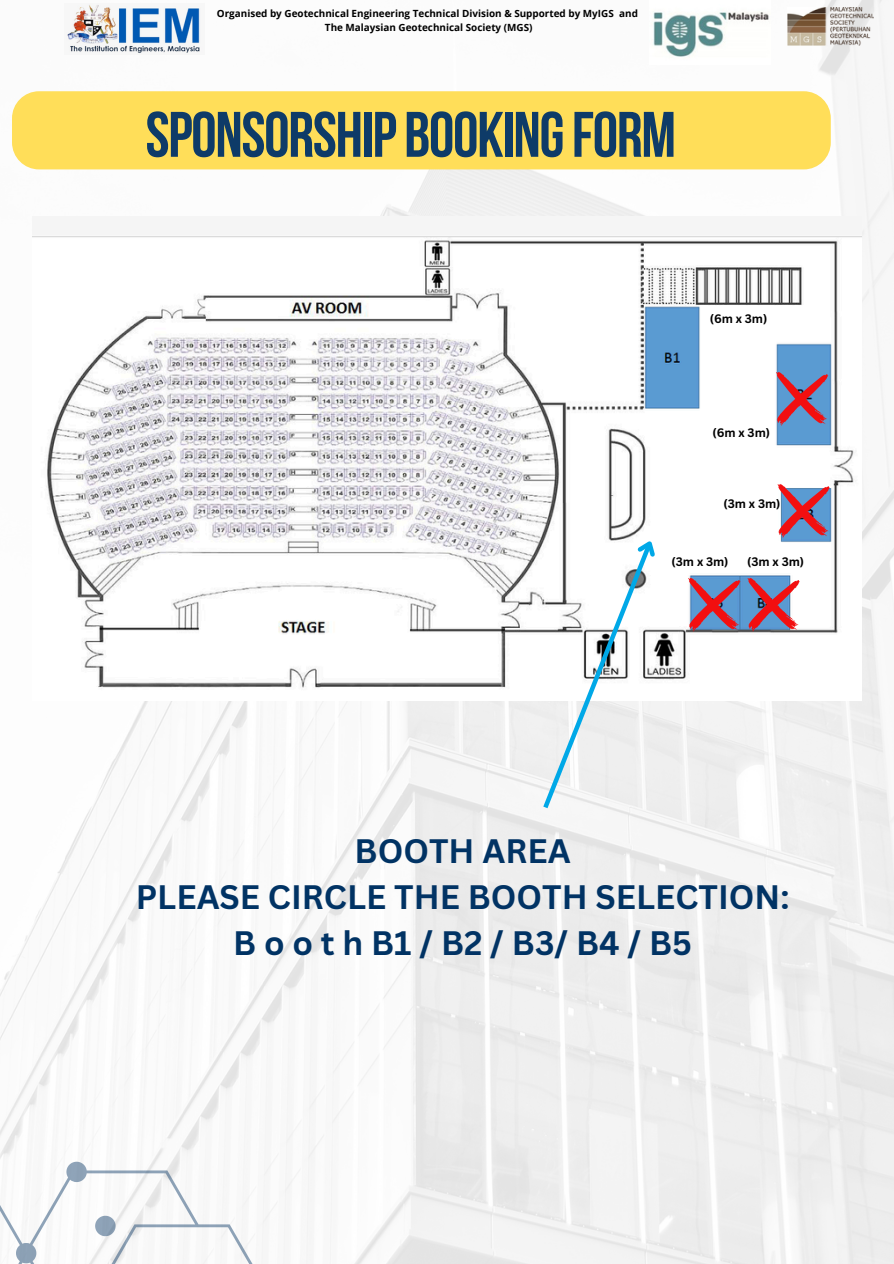
<style>
.page{position:relative;width:894px;height:1264px;background:#fff}
.page>*{position:absolute;margin:0;border:0;box-sizing:border-box;transform-origin:0 0}
.t1{font:64.2px "Bebas Neue Cyrillic";letter-spacing:-.02em;color:#0e3b68}
.t2{font:700 33px/46.2px "Canva Sans";color:#013364;text-align:center}
.t3{font:700 12px "Canva Sans";color:#000}
.t4{font:700 9.9px "Open Sans";color:#000}
</style>
<div class="page">
<img style="left:4px;top:0;width:889px;height:1263px">
<svg style="left:0;top:979px;width:417px;height:284px"></svg>
<svg style="left:95px;top:1215px;width:21px;height:21px"></svg>
<img style="left:65px;top:3px;width:139px;height:52px">
<div style="left:12px;top:91px;width:818px;height:78px;background:#ffde59;border-radius:27px"></div>
<img style="left:649px;top:0;width:121px;height:65px">
<img style="left:33px;top:216px;width:828px;height:484px">
<svg style="left:539px;top:532px;width:125px;height:281px"></svg>
<img style="left:787px;top:7px;width:86px;height:39px">
<svg style="left:687px;top:577px;width:53px;height:55px"></svg>
<svg style="left:777px;top:483px;width:53px;height:55px"></svg>
<svg style="left:775px;top:371px;width:53px;height:55px"></svg>
<svg style="left:747px;top:577px;width:53px;height:55px"></svg>
<h3 class="t4" style="left:217px;top:7px;width:422px">Organised by Geotechnical Engineering Technical Division &amp; Supported by MyIGS and</h3>
<h3 class="t4" style="left:325px;top:20px;width:209px">The Malaysian Geotechnical Society (MGS)</h3>
<p class="t1" style="left:145px;top:109px;width:532px">SPONSORSHIP BOOKINGFORM</p>
<p class="t3" style="left:709px;top:310px;width:59px">(6m x 3m)</p>
<p class="t3" style="left:712px;top:424px;width:59px">(6m x 3m)</p>
<p class="t3" style="left:723px;top:495px;width:58px">(3m x 3m)</p>
<h1 class="t3" style="left:671px;top:553px;width:58px">(3m x 3m)</h1>
<p class="t3" style="left:747px;top:553px;width:58px">(3m x 3m)</p>
<p class="t2" style="left:136px;top:827px;width:655px">BOOTH AREA<br>PLEASE CIRCLE THE BOOTH SELECTION:<br>BoothB1/B2/B3/B4/B5</p>
</div>
